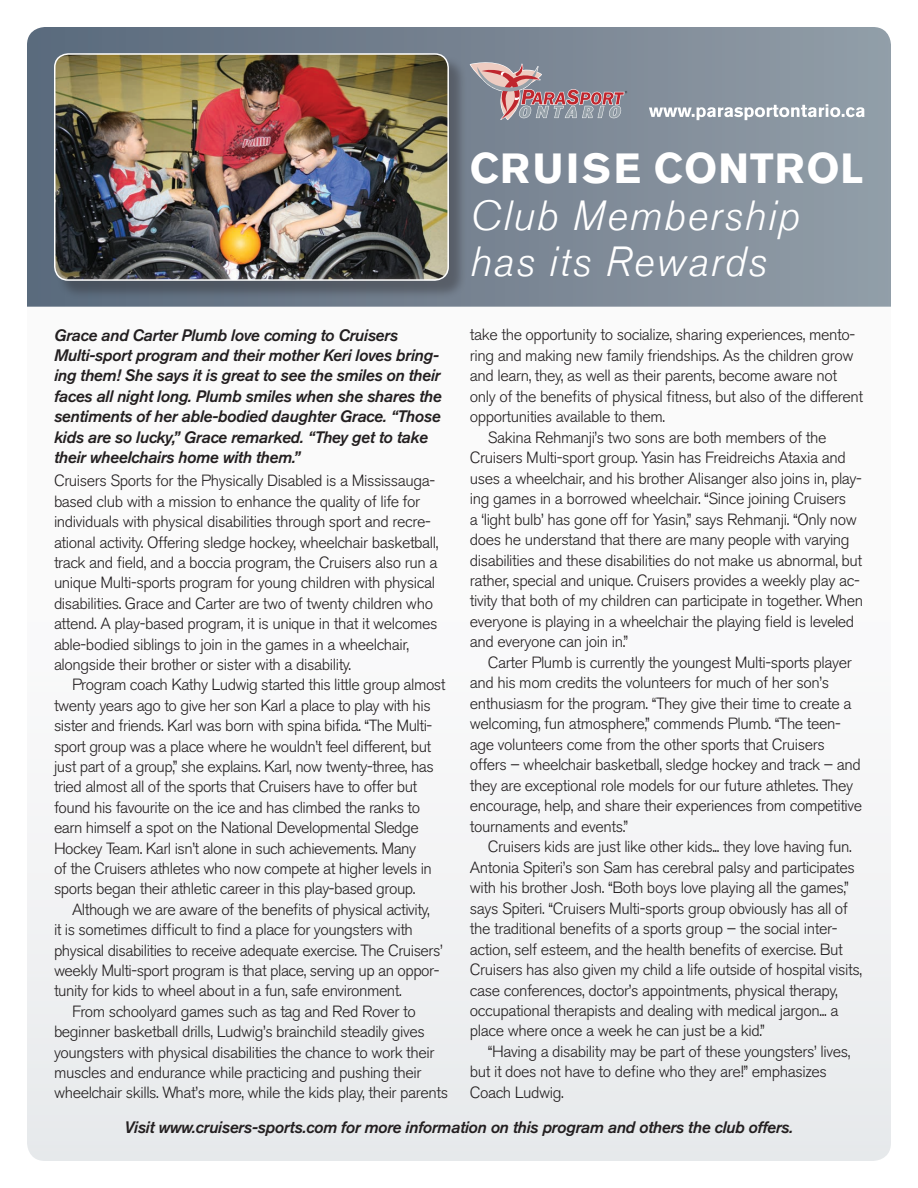
<style>
.page{position:relative;width:918px;height:1188px;background:#fff}
.page>*{position:absolute;margin:0;border:0;box-sizing:border-box;transform-origin:0 0}
.t1{font:italic 300 42px/46.5px "Akzidenz Grotesk Std";letter-spacing:.04em;color:#fff}
.t2{font:italic 500 16.5px/20.4px "Akzidenz Grotesk BE";letter-spacing:-.02em;color:#231f20}
.t3{font:300 16.2px/20.4px "Akzidenz Grotesk BE";letter-spacing:-.025em;color:#231f20}
.s1{font-weight:700;font-style:normal}
</style>
<div class="page">
<svg style="left:27px;top:27px;width:864px;height:280px;background:#7f8b98"></svg>
<div style="left:27px;top:816px;width:864px;height:345px;background:#eeeff1"></div>
<div style="left:56px;top:56px;width:412px;height:244px;background:#231f20;opacity:.35"></div>
<img style="left:55px;top:54px;width:393px;height:226px">
<div style="left:54px;top:53px;width:395px;height:228px;border:2px solid #fff;border-radius:14px"></div>
<svg style="left:470px;top:62px;width:157px;height:58px;background:#9a8c95"></svg>
<svg style="left:649px;top:104px;width:216px;height:16px"></svg>
<p class="t1" style="left:470px;top:146px;width:395px"><span class="s1">CRUISE CONTROL<br></span>Club Membership has its Rewards</p>
<p class="t2" style="left:54px;top:325px;width:389px">Grace and Carter Plumb love coming to Cruisers Multi-sport program and their mother Keri loves bring&shy;ing them! She says it is great to see the smiles on their faces all night long. Plumb smiles when she shares the sentiments of her able-bodied daughter Grace. “Those kids are so lucky,” Grace remarked. “They get to take their wheelchairs home with them.”</p>
<p class="t3" style="left:54px;top:471px;width:386px">Cruisers Sports for the Physically Disabled is a Mississauga&shy;based club with a mission to enhance the quality of life for individuals with physical disabilities through sport and recre&shy;ational activity. Offering sledge hockey, wheelchair basketball, track and field, and a boccia program, the Cruisers also run a unique Multi-sports program for young children with physical disabilities. Grace and Carter are two of twenty children who attend. A play-based program, it is unique in that it welcomes able-bodied siblings to join in the games in a wheelchair, alongside their brother or sister with a disability.</p>
<p class="t3" style="left:54px;top:675px;width:393px;text-indent:18px">Program coach Kathy Ludwig started this little group almost twenty years ago to give her son Karl a place to play with his sister and friends. Karl was born with spina bifida. “The Multi&shy;sport group was a place where he wouldn’t feel different, but just part of a group,” she explains. Karl, now twenty-three, has tried almost all of the sports that Cruisers have to offer but found his favourite on the ice and has climbed the ranks to earn himself a spot on the National Developmental Sledge Hockey Team. Karl isn’t alone in such achievements. Many<br>of the Cruisers athletes who now compete at higher levels in sports began their athletic career in this play-based group.</p>
<p class="t3" style="left:54px;top:899px;width:390px;text-indent:18px">Although we are aware of the benefits of physical activity,<br>it is sometimes difficult to find a place for youngsters with physical disabilities to receive adequate exercise. The Cruisers’ weekly Multi-sport program is that place, serving up an oppor&shy;tunity for kids to wheel about in a fun, safe environment.</p>
<p class="t3" style="left:54px;top:1001px;width:396px;text-indent:18px">From schoolyard games such as tag and Red Rover to beginner basketball drills, Ludwig’s brainchild steadily gives youngsters with physical disabilities the chance to work their muscles and endurance while practicing and pushing their wheelchair skills. What’s more, while the kids play, their parents</p>
<p class="t3" style="left:470px;top:325px;width:395px">take the opportunity to socialize, sharing experiences, mento&shy;ring and making new family friendships. As the children grow and learn, they, as well as their parents, become aware not only of the benefits of physical fitness, but also of the different opportunities available to them.</p>
<p class="t3" style="left:470px;top:427px;width:395px;text-indent:18px">Sakina Rehmanji’s two sons are both members of the Cruisers Multi-sport group. Yasin has Freidreichs Ataxia and uses a wheelchair, and his brother Alisanger also joins in, play&shy;ing games in a borrowed wheelchair. “Since joining Cruisers<br>a ‘light bulb’ has gone off for Yasin,” says Rehmanji. “Only now does he understand that there are many people with varying disabilities and these disabilities do not make us abnormal, but rather, special and unique. Cruisers provides a weekly play ac&shy;tivity that both of my children can participate in together. When everyone is playing in a wheelchair the playing field is leveled and everyone can join in.”</p>
<p class="t3" style="left:470px;top:652px;width:394px;text-indent:18px">Carter Plumb is currently the youngest Multi-sports player and his mom credits the volunteers for much of her son’s enthusiasm for the program. “They give their time to create a welcoming, fun atmosphere,” commends Plumb. “The teen&shy;age volunteers come from the other sports that Cruisers offers – wheelchair basketball, sledge hockey and track – and they are exceptional role models for our future athletes. They encourage, help, and share their experiences from competitive tournaments and events.”</p>
<p class="t3" style="left:470px;top:837px;width:394px;text-indent:18px">Cruisers kids are just like other kids... they love having fun.<br>Antonia Spiteri’s son Sam has cerebral palsy and participates with his brother Josh. “Both boys love playing all the games,” says Spiteri. “Cruisers Multi-sports group obviously has all of the traditional benefits of a sports group – the social inter&shy;action, self esteem, and the health benefits of exercise. But Cruisers has also given my child a life outside of hospital visits, case conferences, doctor’s appointments, physical therapy, occupational therapists and dealing with medical jargon... a place where once a week he can just be a kid.”</p>
<p class="t3" style="left:470px;top:1041px;width:382px;text-indent:18px">“Having a disability may be part of these youngsters’ lives, but it does not have to define who they are!” emphasizes<br>Coach Ludwig.</p>
<p class="t2" style="left:125px;top:1117px;width:670px">Visit www.cruisers-sports.com for more information on this program and others the club offers.</p>
</div>
